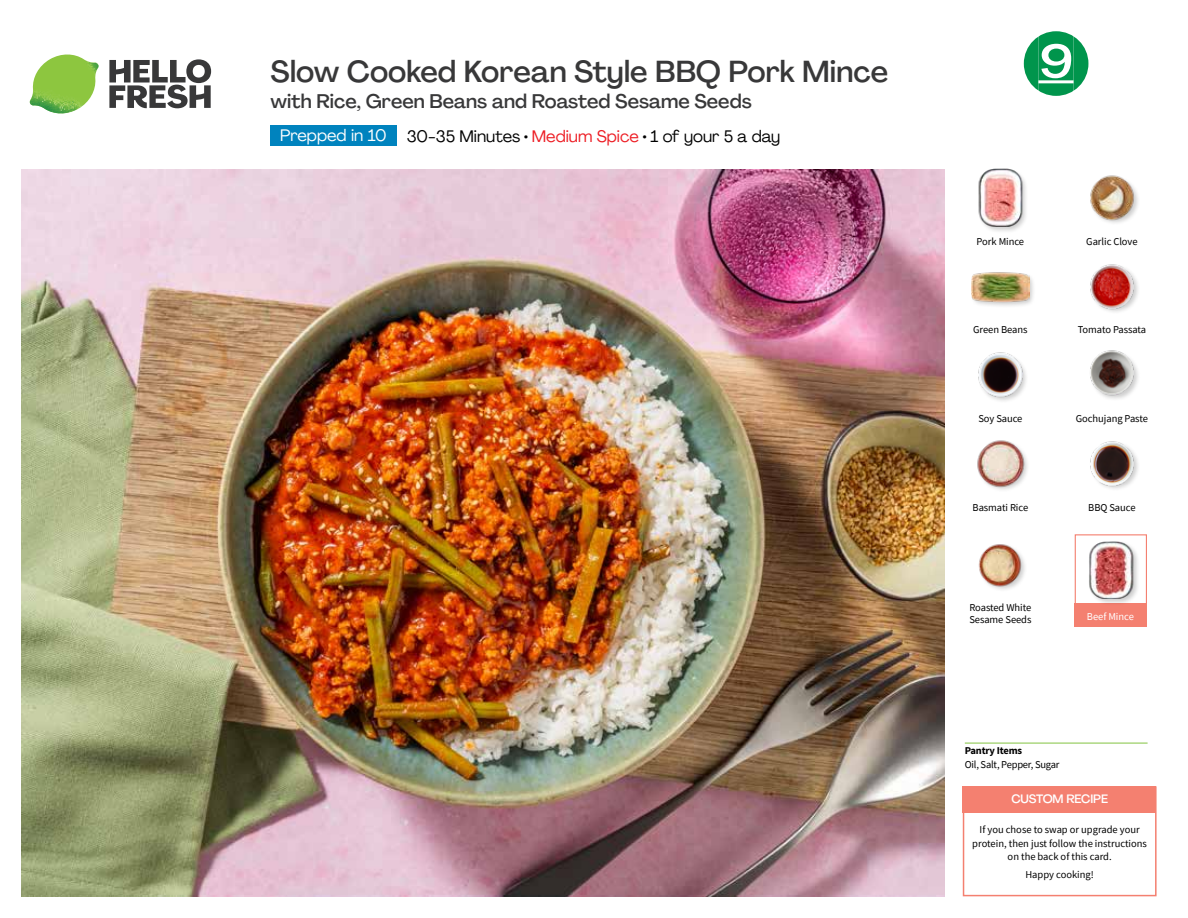
<style>
.page{position:relative;width:1188px;height:918px;background:#fff}
.page>*{position:absolute;margin:0;border:0;box-sizing:border-box;transform-origin:0 0}
.t1{font:500 45.9px "Agrandir";color:#fff;scale:1.18 1}
.t2{font:500 30px "Agrandir";color:#383839}
.t3{font:500 19.5px "Agrandir";color:#383839}
.t4{font:16.5px "Agrandir";color:#000}
.t5{font:500 12px "Agrandir";letter-spacing:-.01em;color:#fff}
.t6{font:10.5px/13.5px "Source Sans Pro";letter-spacing:-.005em;color:#000}
.t7{font:700 10.5px "Source Sans Pro";letter-spacing:-.02em;color:#000}
.t8{font:10.5px "Source Sans Pro";letter-spacing:-.005em;color:#fff}
.s1{color:#fff}
.s2{color:#ed1d24}
</style>
<div class="page">
<svg style="left:109px;top:59px;width:102px;height:49px"></svg>
<img style="left:30px;top:55px;width:69px;height:59px">
<img style="left:21px;top:170px;width:924px;height:727px">
<hr style="left:965px;top:743px;width:183px;height:1px;background:#82c341">
<div style="left:271px;top:126px;width:126px;height:20px;background:#0083be"></div>
<div style="left:1075px;top:534px;width:72px;height:73px;border:1px solid #f48070"></div>
<div style="left:1075px;top:603px;width:72px;height:24px;background:#f48070"></div>
<div style="left:1088px;top:540px;width:52px;height:65px;background:#000;opacity:.2"></div>
<img style="left:1088px;top:541px;width:52px;height:58px">
<div style="left:963px;top:786px;width:194px;height:110px;border:2px solid #f48070"></div>
<div style="left:963px;top:786px;width:193px;height:27px;background:#f48070"></div>
<img style="left:978px;top:544px;width:47px;height:46px">
<img style="left:978px;top:352px;width:48px;height:49px">
<img style="left:977px;top:440px;width:51px;height:50px">
<img style="left:1090px;top:441px;width:48px;height:48px">
<img style="left:1090px;top:350px;width:48px;height:49px">
<div style="left:978px;top:168px;width:51px;height:65px;background:#000;opacity:.2"></div>
<img style="left:978px;top:169px;width:51px;height:57px">
<div style="left:970px;top:271px;width:66px;height:38px;background:#000;opacity:.2"></div>
<img style="left:972px;top:271px;width:57px;height:38px">
<img style="left:1090px;top:264px;width:48px;height:48px">
<img style="left:1090px;top:175px;width:48px;height:48px">
<svg style="left:1023px;top:31px;width:66px;height:65px"></svg>
<h2 class="t2" style="left:271px;top:53px;width:619px">Slow Cooked Korean Style BBQ Pork Mince</h2>
<h3 class="t3" style="left:271px;top:89px;width:483px">with Rice, Green Beans and Roasted Sesame Seeds</h3>
<h3 class="t4" style="left:280px;top:126px;width:502px"><span class="s1">Prepped in 10</span> 30-35 Minutes • <span class="s2">Medium Spice</span> • 1 of your 5 a day</h3>
<h1 class="t1" style="left:1038px;top:33px;width:31px">9</h1>
<p class="t6" style="left:977px;top:234px;width:49px">Pork Mince</p>
<p class="t6" style="left:1086px;top:234px;width:53px">Garlic Clove</p>
<p class="t6" style="left:973px;top:323px;width:56px">Green Beans</p>
<p class="t6" style="left:1078px;top:323px;width:70px">Tomato Passata</p>
<p class="t6" style="left:978px;top:412px;width:46px">Soy Sauce</p>
<p class="t6" style="left:1076px;top:412px;width:74px">Gochujang Paste</p>
<p class="t6" style="left:973px;top:501px;width:57px">Basmati Rice</p>
<p class="t6" style="left:1088px;top:501px;width:49px">BBQ Sauce</p>
<p class="t6" style="left:969px;top:602px;width:64px;line-height:12px">Roasted White<br>Sesame Seeds</p>
<p class="t8" style="left:1087px;top:610px;width:48px">Beef Mince</p>
<p class="t7" style="left:965px;top:743px;width:59px">Pantry Items</p>
<p class="t6" style="left:965px;top:758px;width:96px">Oil, Salt, Pepper, Sugar</p>
<p class="t5" style="left:1011px;top:791px;width:98px">CUSTOM RECIPE</p>
<p class="t6" style="left:972px;top:823px;width:176px;text-align:center">If you chose to swap or upgrade your protein, then just follow the instructions on the back of this card.</p>
<p class="t6" style="left:1025px;top:868px;width:70px">Happy cooking!</p>
</div>
